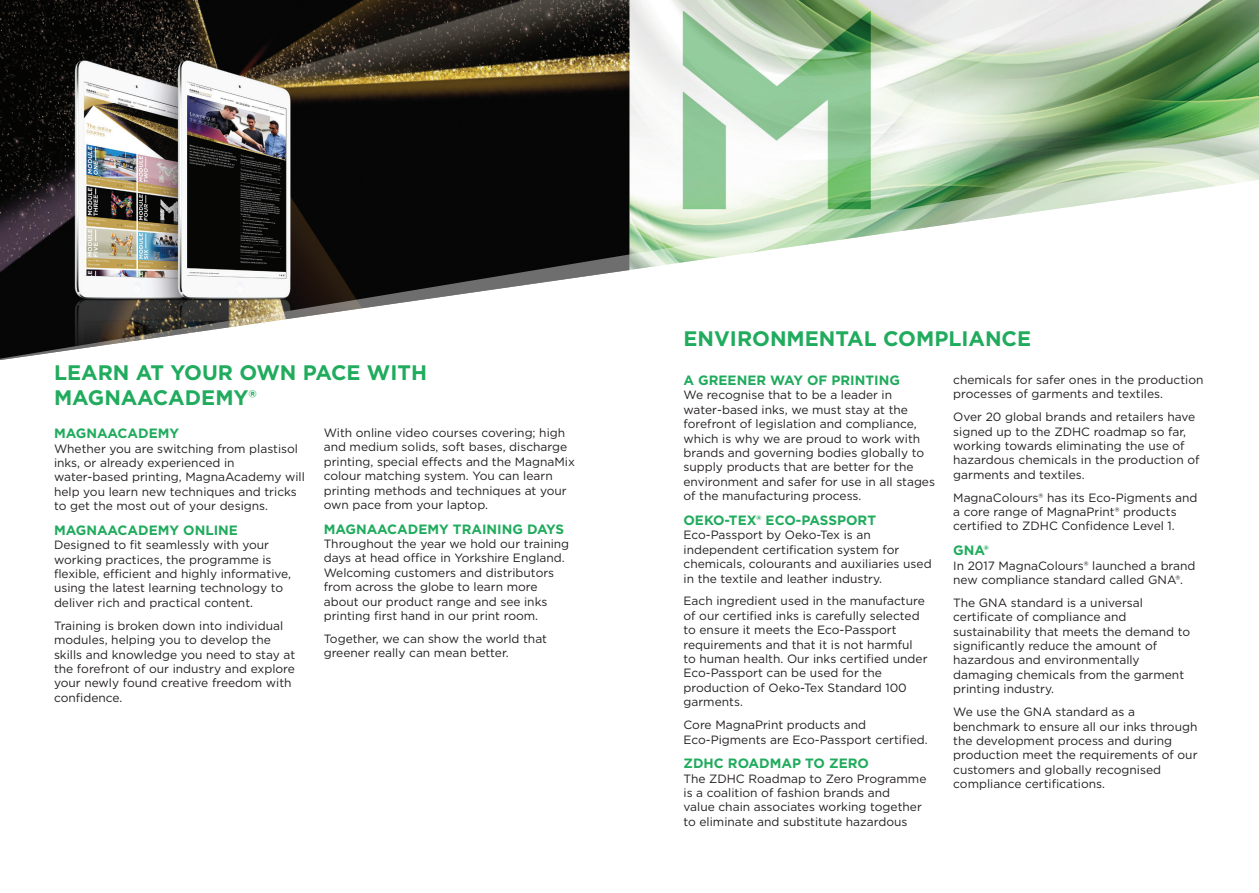
<style>
.page{position:relative;width:1259px;height:893px;background:#fff}
.page>*{position:absolute;margin:0;border:0;box-sizing:border-box;transform-origin:0 0}
.t1{font:700 21px/25.2px "Gotham";color:#20ab5d}
.t2{font:700 13.5px "Gotham";color:#20ab5d}
.t3{font:12px/14.4px "Gotham";color:#231f20}
</style>
<div class="page">
<img style="left:629px;top:0;width:630px;height:147px">
<img style="left:0;top:0;width:629px;height:254px">
<svg style="left:629px;top:147px;width:630px;height:123px"></svg>
<svg style="left:0;top:254px;width:629px;height:106px"></svg>
<img style="left:41px;top:39px;width:277px;height:313px">
<h1 class="t1" style="left:54px;top:360px;width:375px">LEARN AT YOUR OWN PACE WITH<br>MAGNAACADEMY®</h1>
<p class="t2" style="left:54px;top:424px;width:127px">MAGNAACADEMY</p>
<p class="t3" style="left:54px;top:441px;width:252px">Whether you are switching from plastisol inks, or already experienced in water-based printing, MagnaAcademy will help you learn new techniques and tricks to get the most out of your designs.</p>
<p class="t2" style="left:54px;top:521px;width:185px">MAGNAACADEMY ONLINE</p>
<p class="t3" style="left:54px;top:538px;width:239px">Designed to fit seamlessly with your working practices, the programme is flexible, efficient and highly informative, using the latest learning technology to deliver rich and practical content.</p>
<p class="t3" style="left:54px;top:618px;width:243px">Training is broken down into individual modules, helping you to develop the skills and knowledge you need to stay at the forefront of our industry and explore your newly found creative freedom with confidence.</p>
<p class="t3" style="left:324px;top:425px;width:253px">With online video courses covering; high and medium solids, soft bases, discharge printing, special effects and the MagnaMix colour matching system. You can learn printing methods and techniques at your own pace from your laptop.</p>
<p class="t2" style="left:324px;top:520px;width:242px">MAGNAACADEMY TRAINING DAYS</p>
<p class="t3" style="left:324px;top:536px;width:247px">Throughout the year we hold our training days at head office in Yorkshire England.<br>Welcoming customers and distributors from across the globe to learn more about our product range and see inks printing first hand in our print room.</p>
<p class="t3" style="left:324px;top:631px;width:225px">Together, we can show the world that greener really can mean better.</p>
<h1 class="t1" style="left:683px;top:326px;width:349px">ENVIRONMENTAL COMPLIANCE</h1>
<p class="t2" style="left:683px;top:371px;width:218px">A GREENER WAY OF PRINTING</p>
<p class="t3" style="left:683px;top:388px;width:253px">We recognise that to be a leader in water-based inks, we must stay at the forefront of legislation and compliance, which is why we are proud to work with brands and governing bodies globally to supply products that are better for the environment and safer for use in all stages of the manufacturing process.</p>
<p class="t2" style="left:683px;top:511px;width:194px">OEKO-TEX® ECO-PASSPORT</p>
<p class="t3" style="left:683px;top:528px;width:250px">Eco-Passport by Oeko-Tex is an independent certification system for chemicals, colourants and auxiliaries used in the textile and leather industry.</p>
<p class="t3" style="left:683px;top:594px;width:246px">Each ingredient used in the manufacture of our certified inks is carefully selected to ensure it meets the Eco-Passport requirements and that it is not harmful to human health. Our inks certified under Eco-Passport can be used for the production of Oeko-Tex Standard 100 garments.</p>
<p class="t3" style="left:683px;top:717px;width:246px">Core MagnaPrint products and<br>Eco-Pigments are Eco-Passport certified.</p>
<p class="t2" style="left:683px;top:754px;width:187px">ZDHC ROADMAP TO ZERO</p>
<p class="t3" style="left:683px;top:771px;width:244px">The ZDHC Roadmap to Zero Programme is a coalition of fashion brands and<br>value chain associates working together to eliminate and substitute hazardous</p>
<p class="t3" style="left:953px;top:372px;width:252px">chemicals for safer ones in the production processes of garments and textiles.</p>
<p class="t3" style="left:953px;top:409px;width:248px">Over 20 global brands and retailers have signed up to the ZDHC roadmap so far, working towards eliminating the use of hazardous chemicals in the production of garments and textiles.</p>
<p class="t3" style="left:953px;top:490px;width:246px">MagnaColours® has its Eco-Pigments and a core range of MagnaPrint® products certified to ZDHC Confidence Level 1.</p>
<p class="t2" style="left:953px;top:541px;width:37px">GNA®</p>
<p class="t3" style="left:953px;top:558px;width:244px">In 2017 MagnaColours® launched a brand new compliance standard called GNA®.</p>
<p class="t3" style="left:953px;top:595px;width:238px">The GNA standard is a universal certificate of compliance and sustainability that meets the demand to significantly reduce the amount of hazardous and environmentally damaging chemicals from the garment printing industry.</p>
<p class="t3" style="left:953px;top:704px;width:246px">We use the GNA standard as a benchmark to ensure all our inks through the development process and during production meet the requirements of our customers and globally recognised compliance certifications.</p>
</div>
